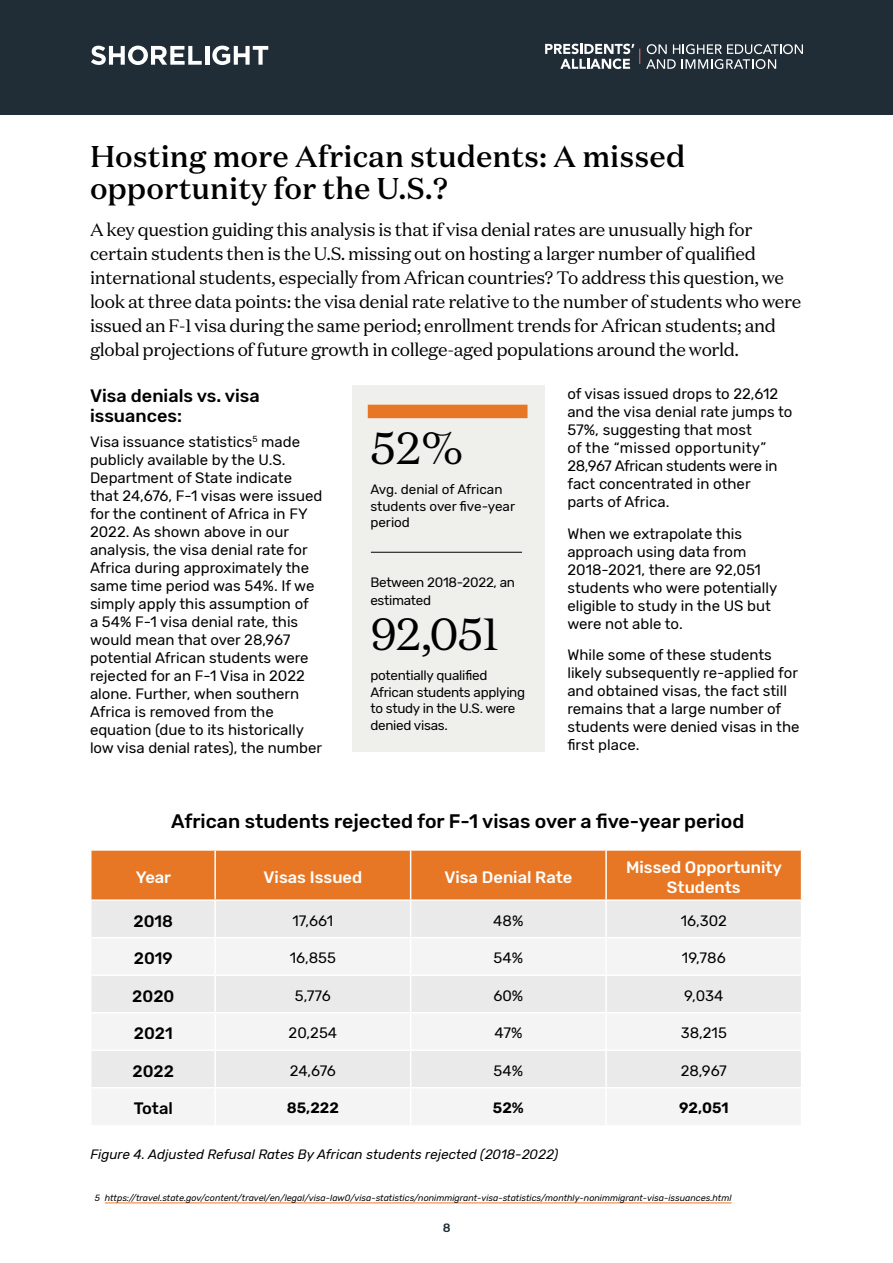
<style>
.page{position:relative;width:893px;height:1263px;background:#fff}
.page>*{position:absolute;margin:0;border:0;box-sizing:border-box;transform-origin:0 0}
.t1{font:45px "Domaine Text";letter-spacing:-.02em;color:#000}
.t2{font:500 30px/31.5px "Domaine Text";color:#000}
.t3{font:500 19.5px "Rubik";color:#000}
.t4{font:18px/24px "Domaine Text";letter-spacing:-.02em;color:#000}
.t5{font:500 18px/19.5px "Rubik";color:#000}
.t6{font:500 16.5px/19.5px "Rubik";color:#fff;text-align:center}
.t7{font:500 16.5px "Rubik";color:#000}
.t8{font:15px/18px "Rubik";color:#000}
.t9{font:600 15px "Rubik";color:#000}
.t10{font:13.5px/16.5px "Rubik";letter-spacing:-.02em;color:#000}
.t11{font:italic 13.5px "Rubik";color:#000}
.t12{font:13.5px/16.5px "Rubik";color:#000}
.t13{font:500 12px "Rubik";color:#202d36}
.t14{font:italic 9px "Rubik";color:#000}
</style>
<div class="page">
<div style="left:0;top:0;width:893px;height:115px;background:#202d36"></div>
<svg style="left:91px;top:46px;width:111px;height:19px"></svg>
<svg style="left:212px;top:46px;width:56px;height:19px"></svg>
<hr style="left:205px;top:46px;width:4px;height:19px;background:#fff">
<svg style="left:646px;top:44px;width:157px;height:25px"></svg>
<svg style="left:545px;top:44px;width:95px;height:25px"></svg>
<div style="left:352px;top:385px;width:193px;height:367px;background:#eff0ec"></div>
<div style="left:368px;top:405px;width:159px;height:13px;background:#e77725"></div>
<svg style="left:92px;top:851px;width:709px;height:86px;background:#e8a879"></svg>
<div style="left:92px;top:939px;width:708px;height:186px;background:#f4f4f4"></div>
<div style="left:92px;top:976px;width:709px;height:111px;background:#eaeaea"></div>
<div style="left:92px;top:1013px;width:709px;height:36px;background:#f4f4f4"></div>
<hr style="left:214px;top:851px;width:2px;height:48px;background:#fff">
<hr style="left:410px;top:851px;width:1px;height:48px;background:#fff">
<hr style="left:605px;top:851px;width:2px;height:48px;background:#fff">
<hr style="left:92px;top:899px;width:123px;height:2px;background:#fff">
<hr style="left:215px;top:899px;width:196px;height:2px;background:#fff">
<hr style="left:214px;top:901px;width:2px;height:36px;background:#fff">
<hr style="left:411px;top:899px;width:195px;height:2px;background:#fff">
<hr style="left:410px;top:901px;width:1px;height:36px;background:#fff">
<hr style="left:606px;top:899px;width:196px;height:2px;background:#fff">
<hr style="left:605px;top:901px;width:2px;height:36px;background:#fff">
<hr style="left:214px;top:938px;width:2px;height:36px;background:#fff">
<hr style="left:410px;top:938px;width:1px;height:36px;background:#fff">
<hr style="left:605px;top:938px;width:2px;height:36px;background:#fff">
<hr style="left:92px;top:974px;width:123px;height:2px;background:#fff">
<hr style="left:215px;top:974px;width:196px;height:2px;background:#fff">
<hr style="left:214px;top:976px;width:2px;height:36px;background:#fff">
<hr style="left:411px;top:974px;width:195px;height:2px;background:#fff">
<hr style="left:410px;top:976px;width:1px;height:36px;background:#fff">
<hr style="left:606px;top:974px;width:196px;height:2px;background:#fff">
<hr style="left:605px;top:976px;width:2px;height:36px;background:#fff">
<hr style="left:92px;top:1012px;width:123px;height:1px;background:#fff">
<hr style="left:215px;top:1012px;width:196px;height:1px;background:#fff">
<hr style="left:214px;top:1013px;width:2px;height:36px;background:#fff">
<hr style="left:411px;top:1012px;width:195px;height:1px;background:#fff">
<hr style="left:410px;top:1013px;width:1px;height:36px;background:#fff">
<hr style="left:606px;top:1012px;width:196px;height:1px;background:#fff">
<hr style="left:605px;top:1013px;width:2px;height:36px;background:#fff">
<hr style="left:92px;top:1049px;width:123px;height:2px;background:#fff">
<hr style="left:215px;top:1049px;width:196px;height:2px;background:#fff">
<hr style="left:214px;top:1051px;width:2px;height:36px;background:#fff">
<hr style="left:411px;top:1049px;width:195px;height:2px;background:#fff">
<hr style="left:410px;top:1051px;width:1px;height:36px;background:#fff">
<hr style="left:606px;top:1049px;width:196px;height:2px;background:#fff">
<hr style="left:605px;top:1051px;width:2px;height:36px;background:#fff">
<hr style="left:92px;top:1087px;width:123px;height:1px;background:#fff">
<hr style="left:215px;top:1087px;width:196px;height:1px;background:#fff">
<hr style="left:214px;top:1088px;width:2px;height:37px;background:#fff">
<hr style="left:411px;top:1087px;width:195px;height:1px;background:#fff">
<hr style="left:410px;top:1088px;width:1px;height:37px;background:#fff">
<hr style="left:606px;top:1087px;width:196px;height:1px;background:#fff">
<hr style="left:605px;top:1088px;width:2px;height:37px;background:#fff">
<hr style="left:105px;top:1202px;width:627px;height:1px;background:#ef7a22">
<hr style="left:371px;top:552px;width:151px;height:1px;background:#000">
<h2 class="t2" style="left:90px;top:141px;width:597px">Hosting more African students: A missed opportunity for the U.S.?</h2>
<p class="t4" style="left:90px;top:218px;width:713px">A key question guiding this analysis is that if visa denial rates are unusually high for certain students then is the U.S. missing out on hosting a larger number of qualified international students, especially from African countries? To address this question, we look at three data points: the visa denial rate relative to the number of students who were issued an F-1 visa during the same period; enrollment trends for African students; and global projections of future growth in college-aged populations around the world.</p>
<p class="t5" style="left:90px;top:386px;width:171px">Visa denials vs. visa issuances:</p>
<p class="t8" style="left:90px;top:433px;width:234px">Visa issuance statistics<sup>5</sup> made publicly available by the U.S.<br>Department of State indicate that 24,676, F-1 visas were issued for the continent of Africa in FY<br>2022. As shown above in our analysis, the visa denial rate for<br>Africa during approximately the same time period was 54%. If we simply apply this assumption of<br>a 54% F-1 visa denial rate, this would mean that over 28,967 potential African students were rejected for an F-1 Visa in 2022 alone. Further, when southern<br>Africa is removed from the equation (due to its historically low visa denial rates), the number</p>
<p class="t8" style="left:567px;top:385px;width:227px">of visas issued drops to 22,612 and the visa denial rate jumps to<br>57%, suggesting that most<br>of the “missed opportunity”<br>28,967 African students were in fact concentrated in other<br>parts of Africa.</p>
<p class="t8" style="left:567px;top:525px;width:211px">When we extrapolate this approach using data from<br>2018-2021, there are 92,051 students who were potentially eligible to study in the US but were not able to.</p>
<p class="t8" style="left:567px;top:646px;width:234px">While some of these students likely subsequently re-applied for and obtained visas, the fact still remains that a large number of students were denied visas in the first place.</p>
<h1 class="t1" style="left:370px;top:420px;width:94px">52%</h1>
<p class="t12" style="left:370px;top:482px;width:146px">Avg. denial of African students over five-year period</p>
<p class="t10" style="left:370px;top:574px;width:146px;line-height:18px">Between 2018-2022, an estimated</p>
<h1 class="t1" style="left:370px;top:606px;width:130px">92,051</h1>
<p class="t10" style="left:370px;top:668px;width:156px">potentially qualified<br>African students applying to study in the U.S. were denied visas.</p>
<h3 class="t3" style="left:171px;top:810px;width:575px">African students rejected for F-1 visas over a five-year period</h3>
<p class="t6" style="left:136px;top:868px;width:37px">Year</p>
<p class="t6" style="left:263px;top:868px;width:100px">Visas Issued</p>
<p class="t6" style="left:444px;top:868px;width:130px">Visa Denial Rate</p>
<p class="t6" style="left:626px;top:858px;width:157px">Missed Opportunity<br>Students</p>
<p class="t7" style="left:134px;top:911px;width:41px">2018</p>
<p class="t8" style="left:293px;top:912px;width:42px">17,661</p>
<p class="t8" style="left:493px;top:912px;width:32px">48%</p>
<p class="t8" style="left:681px;top:912px;width:48px">16,302</p>
<p class="t7" style="left:134px;top:949px;width:40px">2019</p>
<p class="t8" style="left:290px;top:950px;width:48px">16,855</p>
<p class="t8" style="left:494px;top:950px;width:31px">54%</p>
<p class="t8" style="left:682px;top:950px;width:45px">19,786</p>
<p class="t7" style="left:132px;top:986px;width:44px">2020</p>
<p class="t8" style="left:295px;top:987px;width:37px">5,776</p>
<p class="t8" style="left:493px;top:987px;width:31px">60%</p>
<p class="t8" style="left:684px;top:987px;width:41px">9,034</p>
<p class="t7" style="left:134px;top:1024px;width:40px">2021</p>
<p class="t8" style="left:289px;top:1025px;width:50px">20,254</p>
<p class="t8" style="left:494px;top:1025px;width:30px">47%</p>
<p class="t8" style="left:681px;top:1025px;width:48px">38,215</p>
<p class="t7" style="left:133px;top:1061px;width:43px">2022</p>
<p class="t8" style="left:290px;top:1062px;width:47px">24,676</p>
<p class="t8" style="left:494px;top:1062px;width:31px">54%</p>
<p class="t8" style="left:681px;top:1062px;width:48px">28,967</p>
<p class="t7" style="left:134px;top:1099px;width:41px">Total</p>
<p class="t9" style="left:287px;top:1100px;width:53px">85,222</p>
<p class="t9" style="left:493px;top:1100px;width:32px">52%</p>
<p class="t9" style="left:679px;top:1100px;width:51px">92,051</p>
<p class="t11" style="left:90px;top:1147px;width:469px">Figure 4. Adjusted Refusal Rates By African students rejected (2018-2022)</p>
<p class="t14" style="left:95px;top:1193px;width:638px">5 https://travel.state.gov/content/travel/en/legal/visa-law0/visa-statistics/nonimmigrant-visa-statistics/monthly-nonimmigrant-visa-issuances.html</p>
<p class="t13" style="left:443px;top:1221px;width:9px">8</p>
</div>
